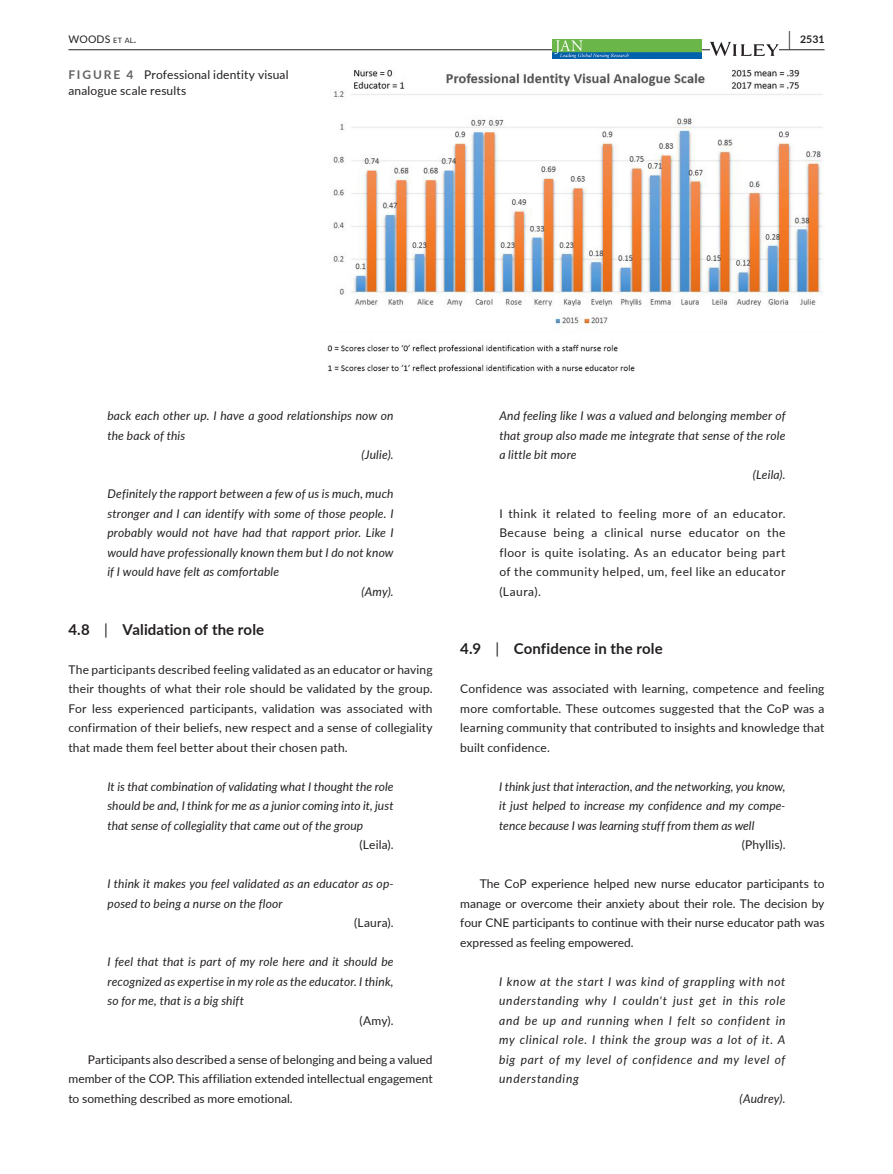
<style>
.page{position:relative;width:893px;height:1174px;background:#fff}
.page>*{position:absolute;margin:0;border:0;box-sizing:border-box;transform-origin:0 0}
.t1{font:700 15px "Lato";letter-spacing:.005em;color:#231f20}
.t2{font:12px/19.5px "Lato";letter-spacing:.01em;color:#231f20;text-align:justify}
.t3{font:italic 12px/19.5px "Lato";letter-spacing:.015em;color:#231f20;text-align:justify}
.t4{font:italic 12px "Lato";letter-spacing:.055em;color:#231f20}
.t5{font:italic 12px "Lato";letter-spacing:.05em;color:#231f20}
.t6{font:10.5px "Lato";color:#231f20}
.t7{font:700 10.5px "Lato";color:#231f20}
.s1{font-style:inherit}
.s2{font-size:7.35px}
.s3{font-size:19.5px}
.s4{font-weight:700;color:#636366}
.s5{font-weight:400}
</style>
<div class="page">
<hr style="left:68px;top:49px;width:756px;height:1px;background:#231f20">
<img style="left:553px;top:39px;width:148px;height:20px">
<svg style="left:710px;top:42px;width:69px;height:14px"></svg>
<img style="left:327px;top:69px;width:496px;height:304px">
<p class="t6" style="left:68px;top:31px;width:69px"><span class="s1">W</span>OODS <span class="s2">et al</span><span class="s1">.</span></p>
<p class="t7" style="left:789px;top:31px;width:37px"><span class="s3">|</span> 2531</p>
<p class="t2" style="left:68px;top:66px;width:222px;line-height:16.5px"><span class="s4">FIGURE 4</span> Professional identity visual analogue scale results</p>
<p class="t3" style="left:107px;top:405px;width:288px">back each other up. I have a good relationships now on</p>
<p class="t3" style="left:107px;top:425px;width:79px">the back of this</p>
<p class="t3" style="left:362px;top:444px;width:34px">(Julie).</p>
<p class="t3" style="left:107px;top:483px;width:288px">Definitely the rapport between a few of us is much, much</p>
<p class="t3" style="left:107px;top:503px;width:288px">stronger and I can identify with some of those people. I</p>
<p class="t3" style="left:107px;top:522px;width:288px">probably would not have had that rapport prior. Like I</p>
<p class="t3" style="left:107px;top:542px;width:288px">would have professionally known them but I do not know</p>
<p class="t3" style="left:107px;top:561px;width:173px">if I would have felt as comfortable</p>
<p class="t3" style="left:361px;top:581px;width:34px">(Amy).</p>
<p class="t1" style="left:68px;top:618px;width:197px">4.8 <span class="s5">|</span> Validation of the role</p>
<p class="t2" style="left:68px;top:659px;width:366px">The participants described feeling validated as an educator or having their thoughts of what their role should be validated by the group.<br>For less experienced participants, validation was associated with confirmation of their beliefs, new respect and a sense of collegiality that made them feel better about their chosen path.</p>
<p class="t3" style="left:107px;top:776px;width:288px">It is that combination of validating what I thought the role should be and, I think for me as a junior coming into it, just that sense of collegiality that came out of the group</p>
<p class="t2" style="left:360px;top:834px;width:36px">(Leila).</p>
<p class="t3" style="left:107px;top:873px;width:288px">I think it makes you feel validated as an educator as op&shy;posed to being a nurse on the floor</p>
<p class="t2" style="left:354px;top:912px;width:41px">(Laura).</p>
<p class="t3" style="left:107px;top:951px;width:288px">I feel that that is part of my role here and it should be recognized as expertise in my role as the educator. I think, so for me, that is a big shift</p>
<p class="t2" style="left:360px;top:1010px;width:36px">(Amy).</p>
<p class="t2" style="left:68px;top:1049px;width:366px;text-indent:20px">Participants also described a sense of belonging and being a valued member of the COP. This affiliation extended intellectual engagement to something described as more emotional.</p>
<p class="t3" style="left:499px;top:405px;width:288px">And feeling like I was a valued and belonging member of</p>
<p class="t3" style="left:499px;top:425px;width:288px">that group also made me integrate that sense of the role</p>
<p class="t3" style="left:499px;top:444px;width:79px">a little bit more</p>
<p class="t3" style="left:753px;top:464px;width:34px">(Leila).</p>
<p class="t2" style="left:499px;top:503px;width:288px">I think it related to feeling more of an educator.<br>Because being a clinical nurse educator on the floor is quite isolating. As an educator being part of the community helped, um, feel like an educator (Laura).</p>
<p class="t1" style="left:460px;top:638px;width:204px">4.9 <span class="s5">|</span> Confidence in the role</p>
<p class="t2" style="left:460px;top:678px;width:366px">Confidence was associated with learning, competence and feeling more comfortable. These outcomes suggested that the CoP was a learning community that contributed to insights and knowledge that built confidence.</p>
<p class="t3" style="left:499px;top:776px;width:288px">I think just that interaction, and the networking, you know, it just helped to increase my confidence and my compe&shy;tence because I was learning stuff from them as well</p>
<p class="t2" style="left:742px;top:834px;width:45px">(Phyllis).</p>
<p class="t2" style="left:460px;top:873px;width:366px;text-indent:20px">The CoP experience helped new nurse educator participants to manage or overcome their anxiety about their role. The decision by four CNE participants to continue with their nurse educator path was expressed as feeling empowered.</p>
<p class="t4" style="left:499px;top:973px;width:288px">I know at the start I was kind of grappling with not</p>
<p class="t4" style="left:499px;top:992px;width:288px">understanding why I couldn't just get in this role</p>
<p class="t4" style="left:499px;top:1012px;width:288px">and be up and running when I felt so confident in</p>
<p class="t5" style="left:499px;top:1031px;width:288px">my clinical role. I think the group was a lot of it. A</p>
<p class="t5" style="left:499px;top:1051px;width:288px">big part of my level of confidence and my level of</p>
<p class="t4" style="left:499px;top:1070px;width:81px">understanding</p>
<p class="t3" style="left:740px;top:1088px;width:47px">(Audrey).</p>
</div>
